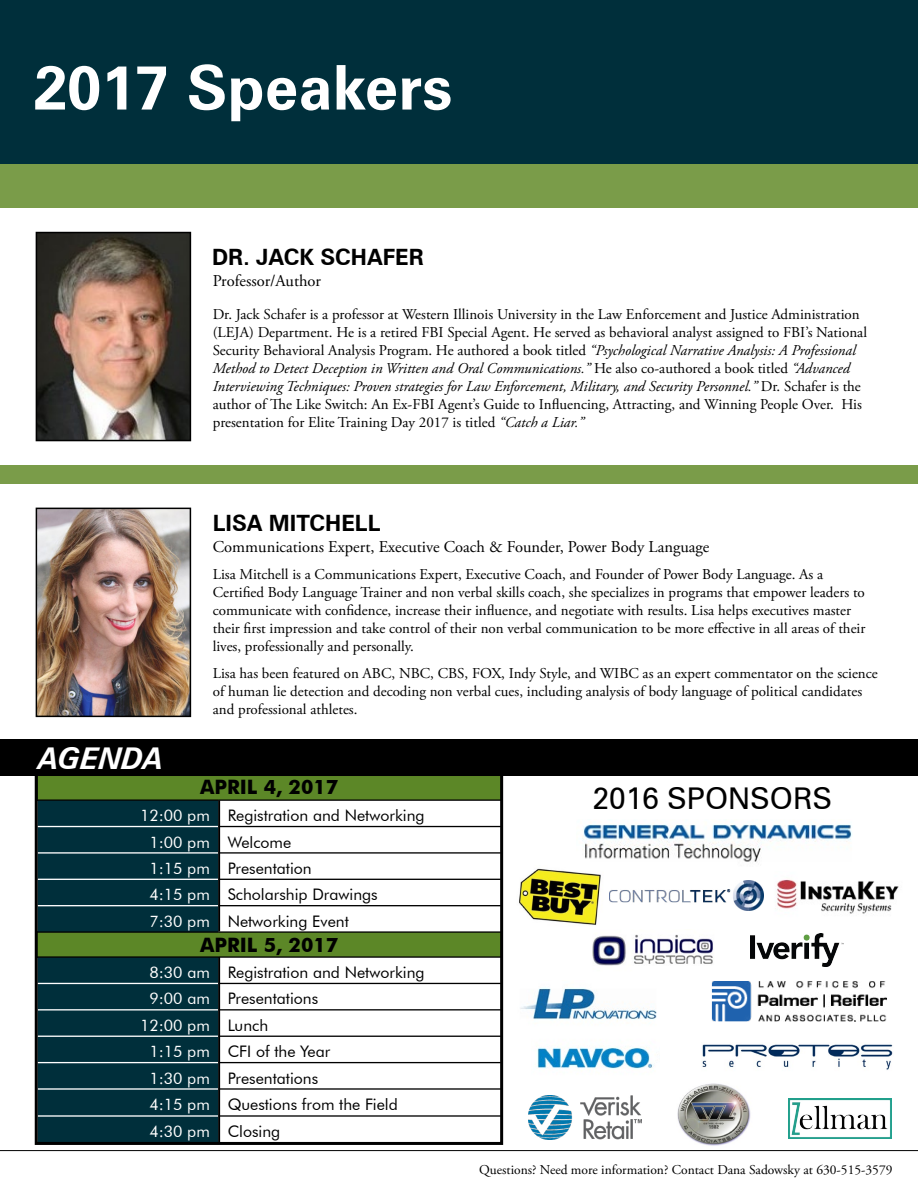
<style>
.page{position:relative;width:918px;height:1188px;background:#fff}
.page>*{position:absolute;margin:0;border:0;box-sizing:border-box;transform-origin:0 0}
.t1{font:700 61.8px "Zurich BT";color:#fff}
.t2{font:30px "Zurich BT";color:#000}
.t3{font:italic 700 30px "Zurich BT";color:#fff}
.t4{font:700 22.5px "Zurich BT";color:#000}
.t5{font:700 19.95px "Futura BT";color:#000}
.t6{font:16.5px "Adobe Garamond Pro";color:#000}
.t7{font:15.9px/26.4px "Futura BT";color:#000}
.t8{font:15.9px "Futura BT";color:#fff}
.t9{font:15px/18px "Adobe Garamond Pro";color:#000}
.t10{font:13.5px "Adobe Garamond Pro";color:#000}
.s1{font-style:italic}
.s2{color:#fff}
.s3{color:#000}
</style>
<div class="page">
<hr style="left:0;top:1150px;width:918px;height:1px;background:#000">
<div style="left:0;top:0;width:918px;height:164px;background:#002f3b"></div>
<div style="left:39px;top:777px;width:179px;height:22px;background:#5c8727"></div>
<svg style="left:39px;top:801px;width:179px;height:340px;background:#08363a"></svg>
<hr style="left:36px;top:826px;width:182px;height:1px;background:#fff">
<hr style="left:36px;top:852px;width:182px;height:2px;background:#fff">
<hr style="left:36px;top:879px;width:182px;height:1px;background:#fff">
<hr style="left:36px;top:905px;width:182px;height:1px;background:#fff">
<hr style="left:36px;top:983px;width:182px;height:1px;background:#fff">
<hr style="left:36px;top:1009px;width:182px;height:2px;background:#fff">
<hr style="left:36px;top:1036px;width:182px;height:1px;background:#fff">
<hr style="left:36px;top:1062px;width:182px;height:1px;background:#fff">
<hr style="left:36px;top:1088px;width:182px;height:2px;background:#fff">
<hr style="left:36px;top:1115px;width:182px;height:2px;background:#fff">
<hr style="left:36px;top:931px;width:183px;height:2px;background:#000">
<hr style="left:36px;top:956px;width:183px;height:2px;background:#000">
<svg style="left:218px;top:777px;width:281px;height:364px"></svg>
<hr style="left:36px;top:799px;width:183px;height:2px;background:#000">
<hr style="left:219px;top:799px;width:283px;height:2px;background:#000">
<div style="left:0;top:739px;width:918px;height:37px;background:#000"></div>
<hr style="left:218px;top:957px;width:2px;height:186px;background:#000">
<hr style="left:218px;top:800px;width:2px;height:131px;background:#000">
<img style="left:582px;top:824px;width:270px;height:38px">
<img style="left:777px;top:879px;width:122px;height:35px">
<img style="left:520px;top:987px;width:137px;height:33px">
<img style="left:677px;top:1083px;width:74px;height:63px">
<img style="left:537px;top:1046px;width:117px;height:23px">
<img style="left:751px;top:933px;width:93px;height:33px">
<img style="left:711px;top:981px;width:176px;height:40px">
<img style="left:528px;top:1095px;width:113px;height:44px">
<img style="left:519px;top:868px;width:82px;height:57px">
<img style="left:593px;top:934px;width:120px;height:32px">
<img style="left:702px;top:1044px;width:191px;height:26px">
<img style="left:789px;top:1099px;width:102px;height:39px">
<img style="left:610px;top:880px;width:153px;height:31px">
<div style="left:0;top:164px;width:918px;height:43px;background:#7a9c49"></div>
<div style="left:0;top:465px;width:918px;height:19px;background:#7a9c49"></div>
<img style="left:39px;top:511px;width:149px;height:203px">
<div style="left:36px;top:508px;width:155px;height:209px;border:2px solid #000"></div>
<img style="left:39px;top:235px;width:149px;height:203px">
<div style="left:36px;top:232px;width:155px;height:209px;border:2px solid #000"></div>
<div style="left:35px;top:773px;width:468px;height:372px;border:3px solid #000"></div>
<h1 class="t1" style="left:33px;top:50px;width:421px">2017 Speakers</h1>
<h3 class="t4" style="left:212px;top:244px;width:213px">DR. JACK SCHAFER</h3>
<p class="t6" style="left:213px;top:271px;width:110px">Professor/Author</p>
<p class="t9" style="left:213px;top:306px;width:656px">Dr. Jack Schafer is a professor at Western Illinois University in the Law Enforcement and Justice Administration (LEJA) Department. He is a retired FBI Special Agent. He served as behavioral analyst assigned to FBI’s National Security Behavioral Analysis Program. He authored a book titled <span class="s1">“Psychological Narrative Analysis: A Professional Method to Detect Deception in Written and Oral Communications.”</span> He also co-authored a book titled <span class="s1">“Advanced Interviewing Techniques: Proven strategies for Law Enforcement, Military, and Security Personnel.”</span> Dr. Schafer is the author of The Like Switch: An Ex-FBI Agent’s Guide to Influencing, Attracting, and Winning People Over. His presentation for Elite Training Day 2017 is titled <span class="s1">“Catch a Liar.”</span></p>
<h2 class="t3" style="left:38px;top:740px;width:127px">AGENDA</h2>
<h3 class="t4" style="left:213px;top:509px;width:169px">LISA MITCHELL</h3>
<p class="t6" style="left:213px;top:537px;width:498px">Communications Expert, Executive Coach &amp; Founder, Power Body Language</p>
<p class="t9" style="left:213px;top:565px;width:654px">Lisa Mitchell is a Communications Expert, Executive Coach, and Founder of Power Body Language. As a Certified Body Language Trainer and non verbal skills coach, she specializes in programs that empower leaders to communicate with confidence, increase their influence, and negotiate with results. Lisa helps executives master their first impression and take control of their non verbal communication to be more effective in all areas of their lives, professionally and personally.</p>
<p class="t9" style="left:213px;top:664px;width:667px">Lisa has been featured on ABC, NBC, CBS, FOX, Indy Style, and WIBC as an expert commentator on the science of human lie detection and decoding non verbal cues, including analysis of body language of political candidates and professional athletes.</p>
<h3 class="t5" style="left:200px;top:775px;width:140px">APRIL 4, 2017</h3>
<p class="t7" style="left:149px;top:802px;width:277px;text-indent:-9px"><span class="s2">12:00 pm</span> Registration and Networking<br><span class="s2">1:00 pm</span> Welcome<br><span class="s2">1:15 pm</span> Presentation<br><span class="s2">4:15 pm</span> Scholarship Drawings<br><span class="s2">7:30 pm</span> Networking Event</p>
<h3 class="t5" style="left:200px;top:933px;width:140px">APRIL 5, 2017</h3>
<p class="t7" style="left:149px;top:959px;width:277px"><span class="s2">8:30 am</span> Registration and Networking</p>
<p class="t7" style="left:149px;top:985px;width:170px"><span class="s2">9:00 am</span> Presentations</p>
<p class="t8" style="left:140px;top:1016px;width:130px">12:00 pm <span class="s3">Lunch</span></p>
<p class="t7" style="left:149px;top:1038px;width:183px"><span class="s2">1:15 pm</span> CFI of the Year</p>
<p class="t7" style="left:149px;top:1065px;width:170px"><span class="s2">1:30 pm</span> Presentations</p>
<p class="t7" style="left:149px;top:1091px;width:250px"><span class="s2">4:15 pm</span> Questions from the Field</p>
<p class="t7" style="left:149px;top:1118px;width:132px"><span class="s2">4:30 pm</span> Closing</p>
<h2 class="t2" style="left:593px;top:781px;width:241px">2016 SPONSORS</h2>
<p class="t10" style="left:479px;top:1161px;width:415px">Questions? Need more information? Contact Dana Sadowsky at 630-515-3579</p>
</div>
